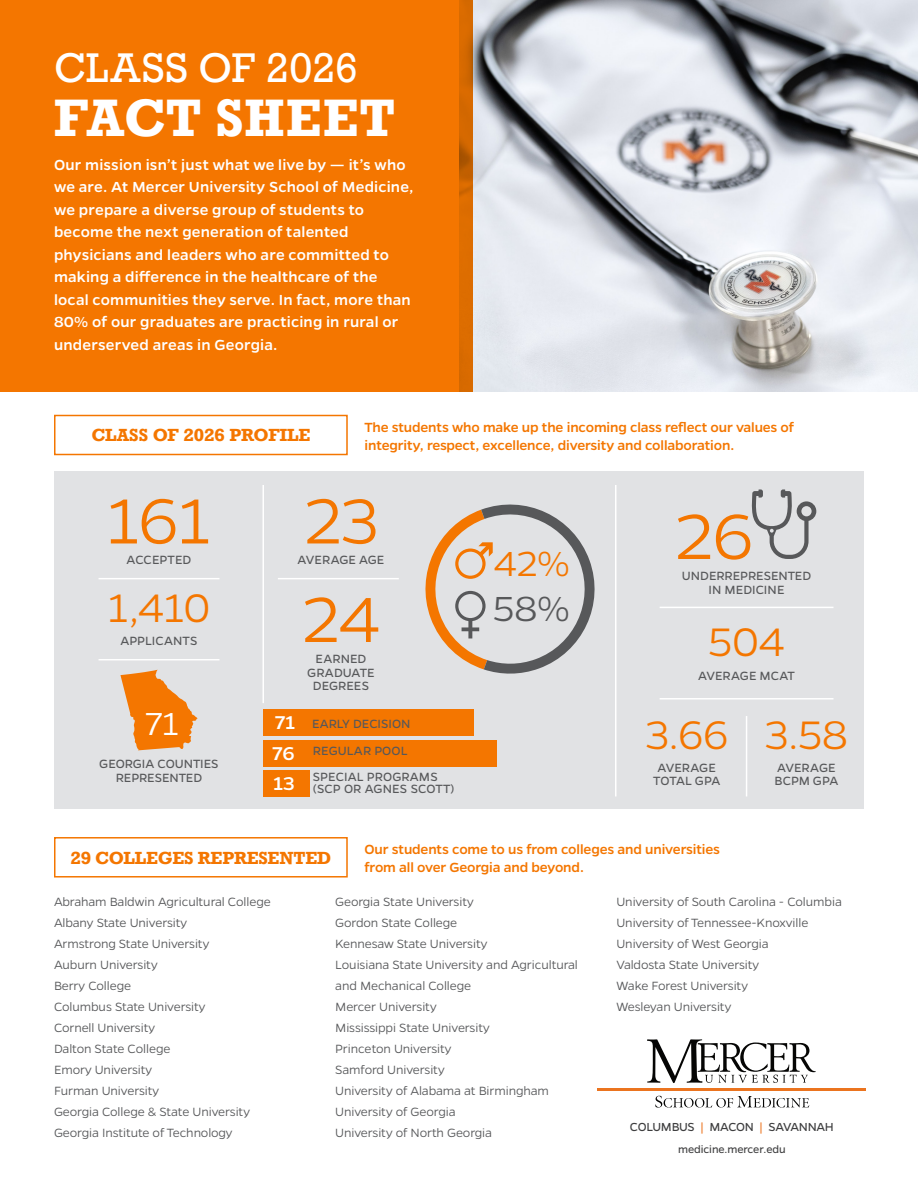
<style>
.page{position:relative;width:918px;height:1188px;background:#fff}
.page>*{position:absolute;margin:0;border:0;box-sizing:border-box;transform-origin:0 0}
.t1{font:300 72px "Gentona";color:#f47600}
.t2{font:700 49.5px "Rockwell";letter-spacing:.005em;color:#fff}
.t3{font:300 45px "Gentona";color:#f47600}
.t4{font:300 39.3px "Gentona";color:#f47600}
.t5{font:300 39.3px "Gentona";color:#57585a}
.t6{font:39px "Rockwell";letter-spacing:.005em;color:#fff}
.t7{font:300 36px "Gentona";color:#fff}
.t8{font:500 21px "Gentona";color:#fff}
.t9{font:500 16.5px/22.5px "Gentona";letter-spacing:.015em;color:#fff}
.t10{font:700 16.5px "Rockwell";letter-spacing:-.01em;color:#f47600}
.t11{font:500 15px/18px "Gentona";letter-spacing:-.01em;color:#f47600}
.t12{font:300 13.5px/21px "Gentona";letter-spacing:-.01em;color:#57585a}
.t13{font:13.5px/13.5px "Gentona";color:#57585a;text-align:center}
.t14{font:13.2px "Gentona";letter-spacing:-.025em;color:#3e3e3f}
.t15{font:11.85px "Gentona";letter-spacing:-.01em;color:#3e3e3f}
.s1{color:#eb741f}
</style>
<div class="page">
<img style="left:472px;top:0;width:446px;height:392px">
<div style="left:0;top:0;width:472px;height:392px;background:#f47600"></div>
<div style="left:54px;top:471px;width:810px;height:337px;background:#e1e2e4"></div>
<div style="left:263px;top:710px;width:211px;height:26px;background:#f47600"></div>
<div style="left:263px;top:740px;width:234px;height:26px;background:#f47600"></div>
<div style="left:263px;top:770px;width:46px;height:26px;background:#f47600"></div>
<svg style="left:425px;top:504px;width:170px;height:170px"></svg>
<hr style="left:278px;top:578px;width:121px;height:1px;background:#fff">
<div style="left:54px;top:415px;width:294px;height:40px;border:2px solid #f47600"></div>
<div style="left:54px;top:837px;width:294px;height:41px;border:2px solid #f47600"></div>
<hr style="left:598px;top:1089px;width:268px;height:2px;background:#eb741f">
<svg style="left:647px;top:1039px;width:169px;height:44px"></svg>
<svg style="left:655px;top:1096px;width:154px;height:12px"></svg>
<hr style="left:262px;top:485px;width:2px;height:218px;background:#fff">
<hr style="left:99px;top:578px;width:120px;height:1px;background:#fff">
<hr style="left:99px;top:659px;width:120px;height:1px;background:#fff">
<svg style="left:120px;top:670px;width:78px;height:80px"></svg>
<hr style="left:615px;top:485px;width:1px;height:311px;background:#fff">
<svg style="left:751px;top:489px;width:65px;height:70px"></svg>
<hr style="left:660px;top:607px;width:174px;height:1px;background:#fff">
<hr style="left:660px;top:698px;width:174px;height:2px;background:#fff">
<hr style="left:746px;top:716px;width:1px;height:80px;background:#fff">
<p class="t6" style="left:54px;top:44px;width:306px">CLASS OF 2026</p>
<p class="t2" style="left:54px;top:86px;width:343px">FACT SHEET</p>
<p class="t9" style="left:54px;top:153px;width:361px">Our mission isn’t just what we live by — it’s who we are. At Mercer University School of Medicine, we prepare a diverse group of students to become the next generation of talented physicians and leaders who are committed to making a difference in the healthcare of the local communities they serve. In fact, more than 80% of our graduates are practicing in rural or underserved areas in Georgia.</p>
<p class="t10" style="left:91px;top:424px;width:221px">CLASS OF 2026 PROFILE</p>
<p class="t11" style="left:364px;top:418px;width:431px">The students who make up the incoming class reflect our values of integrity, respect, excellence, diversity and collaboration.</p>
<p class="t1" style="left:107px;top:480px;width:106px">161</p>
<p class="t13" style="left:127px;top:553px;width:66px">ACCEPTED</p>
<p class="t3" style="left:108px;top:582px;width:104px">1,410</p>
<p class="t13" style="left:120px;top:634px;width:79px">APPLICANTS</p>
<p class="t7" style="left:146px;top:704px;width:35px">71</p>
<p class="t13" style="left:99px;top:757px;width:121px">GEORGIA COUNTIES<br>REPRESENTED</p>
<p class="t1" style="left:304px;top:480px;width:75px">23</p>
<p class="t13" style="left:298px;top:553px;width:88px">AVERAGE AGE</p>
<p class="t1" style="left:302px;top:579px;width:79px">24</p>
<p class="t13" style="left:307px;top:652px;width:69px">EARNED<br>GRADUATE<br>DEGREES</p>
<p class="t13" style="left:312px;top:717px;width:100px">EARLY DECISION</p>
<p class="t8" style="left:275px;top:711px;width:22px">71</p>
<p class="t8" style="left:273px;top:741px;width:23px">76</p>
<p class="t8" style="left:273px;top:771px;width:23px">13</p>
<p class="t13" style="left:313px;top:744px;width:96px">REGULAR POOL</p>
<p class="t13" style="left:313px;top:770px;width:144px;line-height:12px;text-align:left">SPECIAL PROGRAMS (SCP OR AGNES SCOTT)</p>
<p class="t4" style="left:493px;top:542px;width:78px">42%</p>
<p class="t5" style="left:493px;top:586px;width:78px">58%</p>
<p class="t1" style="left:675px;top:496px;width:79px">26</p>
<p class="t13" style="left:682px;top:569px;width:131px">UNDERREPRESENTED</p>
<p class="t13" style="left:708px;top:583px;width:78px">IN MEDICINE</p>
<p class="t3" style="left:708px;top:617px;width:78px">504</p>
<p class="t13" style="left:698px;top:669px;width:98px">AVERAGE MCAT</p>
<p class="t3" style="left:645px;top:709px;width:84px">3.66</p>
<p class="t13" style="left:657px;top:761px;width:60px">AVERAGE</p>
<p class="t13" style="left:653px;top:774px;width:69px">TOTAL GPA</p>
<p class="t3" style="left:765px;top:709px;width:84px">3.58</p>
<p class="t13" style="left:777px;top:761px;width:60px">AVERAGE</p>
<p class="t13" style="left:775px;top:774px;width:65px">BCPM GPA</p>
<p class="t10" style="left:70px;top:848px;width:262px">29 COLLEGES REPRESENTED</p>
<p class="t11" style="left:364px;top:840px;width:357px">Our students come to us from colleges and universities from all over Georgia and beyond.</p>
<p class="t12" style="left:54px;top:891px;width:218px">Abraham Baldwin Agricultural College</p>
<p class="t12" style="left:54px;top:912px;width:135px">Albany State University</p>
<p class="t12" style="left:54px;top:933px;width:157px">Armstrong State University</p>
<p class="t12" style="left:54px;top:954px;width:105px">Auburn University</p>
<p class="t12" style="left:54px;top:975px;width:79px">Berry College</p>
<p class="t12" style="left:54px;top:996px;width:153px">Columbus State University</p>
<p class="t12" style="left:54px;top:1017px;width:103px">Cornell University</p>
<p class="t12" style="left:54px;top:1038px;width:118px">Dalton State College</p>
<p class="t12" style="left:54px;top:1059px;width:100px">Emory University</p>
<p class="t12" style="left:54px;top:1080px;width:107px">Furman University</p>
<p class="t12" style="left:54px;top:1101px;width:198px">Georgia College &amp; State University</p>
<p class="t12" style="left:54px;top:1122px;width:180px">Georgia Institute of Technology</p>
<p class="t12" style="left:335px;top:891px;width:140px">Georgia State University</p>
<p class="t12" style="left:335px;top:912px;width:123px">Gordon State College</p>
<p class="t12" style="left:335px;top:933px;width:154px">Kennesaw State University</p>
<p class="t12" style="left:335px;top:954px;width:244px">Louisiana State University and Agricultural and Mechanical College</p>
<p class="t12" style="left:335px;top:996px;width:103px">Mercer University</p>
<p class="t12" style="left:335px;top:1017px;width:156px">Mississippi State University</p>
<p class="t12" style="left:335px;top:1038px;width:118px">Princeton University</p>
<p class="t12" style="left:335px;top:1059px;width:111px">Samford University</p>
<p class="t12" style="left:335px;top:1080px;width:215px">University of Alabama at Birmingham</p>
<p class="t12" style="left:335px;top:1101px;width:122px">University of Georgia</p>
<p class="t12" style="left:335px;top:1122px;width:158px">University of North Georgia</p>
<p class="t12" style="left:616px;top:891px;width:227px">University of South Carolina - Columbia</p>
<p class="t12" style="left:616px;top:912px;width:194px">University of Tennessee-Knoxville</p>
<p class="t12" style="left:616px;top:933px;width:154px">University of West Georgia</p>
<p class="t12" style="left:616px;top:954px;width:144px">Valdosta State University</p>
<p class="t12" style="left:616px;top:975px;width:133px">Wake Forest University</p>
<p class="t12" style="left:616px;top:996px;width:116px">Wesleyan University</p>
<p class="t14" style="left:630px;top:1119px;width:205px">COLUMBUS <span class="s1">|</span> MACON <span class="s1">|</span> SAVANNAH</p>
<p class="t15" style="left:678px;top:1142px;width:109px">medicine.mercer.edu</p>
</div>
